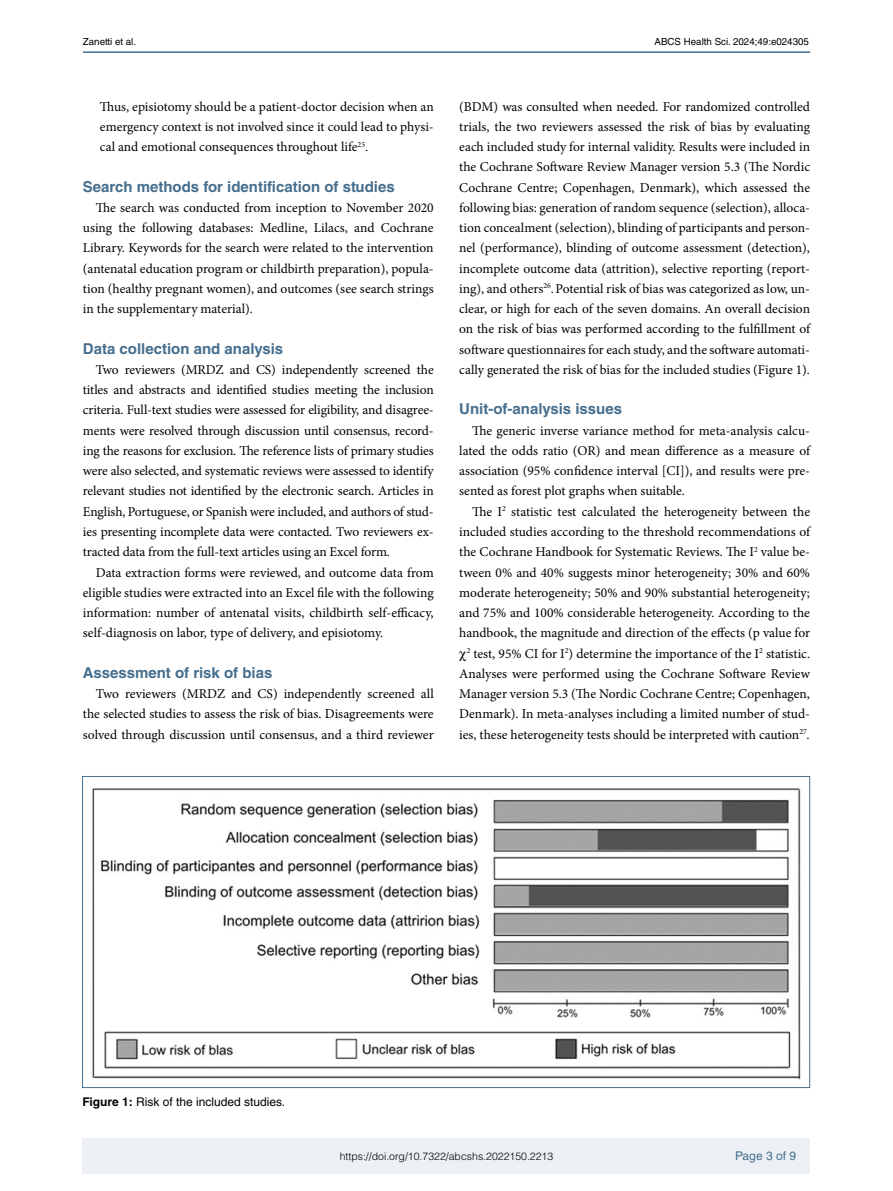
<style>
.page{position:relative;width:893px;height:1191px;background:#fff}
.page>*{position:absolute;margin:0;border:0;box-sizing:border-box;transform-origin:0 0}
.t1{font:700 15px "Helvetica LT Std";color:#466e8d}
.t2{font:13.5px/20.2px "Minion Pro";color:#000;text-align:justify}
.t3{font:12px "Helvetica LT Std";color:#000}
.t4{font:12px "Helvetica LT Std";color:#466e8d}
.t5{font:300 10.5px "Helvetica LT Std";color:#000}
.t6{font:9.75px "Helvetica LT Std";color:#000}
.s1{font-style:italic}
.s2{font-weight:700}
</style>
<div class="page">
<hr style="left:83px;top:51px;width:727px;height:2px;background:#466e8d">
<div style="left:83px;top:1138px;width:727px;height:35px;background:#ecf0f4"></div>
<img style="left:92px;top:788px;width:709px;height:292px">
<p class="t6" style="left:83px;top:36px;width:55px">Zanetti et al.</p>
<p class="t6" style="left:655px;top:36px;width:156px">ABCS Health Sci. 2024;49:e024305</p>
<p class="t2" style="left:100px;top:96px;width:335px">Thus, episiotomy should be a patient-doctor decision when an emergency context is not involved since it could lead to physi&shy;cal and emotional consequences throughout life<sup>25</sup>.</p>
<p class="t1" style="left:83px;top:177px;width:313px">Search methods for identification of studies</p>
<p class="t2" style="left:83px;top:197px;width:352px;text-indent:13px">The search was conducted from inception to November 2020 using the following databases: Medline, Lilacs, and Cochrane Library. Keywords for the search were related to the intervention (antenatal education program or childbirth preparation), popula&shy;tion (healthy pregnant women), and outcomes (see search strings in the supplementary material).</p>
<p class="t1" style="left:83px;top:339px;width:202px">Data collection and analysis</p>
<p class="t2" style="left:83px;top:359px;width:352px;text-indent:13px">Two reviewers (MRDZ and CS) independently screened the titles and abstracts and identified studies meeting the inclusion criteria. Full-text studies were assessed for eligibility, and disagree&shy;ments were resolved through discussion until consensus, record&shy;ing the reasons for exclusion. The reference lists of primary studies were also selected, and systematic reviews were assessed to identify relevant studies not identified by the electronic search. Articles in English, Portuguese, or Spanish were included, and authors of stud&shy;ies presenting incomplete data were contacted. Two reviewers ex&shy;tracted data from the full-text articles using an Excel form.</p>
<p class="t2" style="left:83px;top:562px;width:352px;text-indent:13px">Data extraction forms were reviewed, and outcome data from eligible studies were extracted into an Excel file with the following information: number of antenatal visits, childbirth self-efficacy, self-diagnosis on labor, type of delivery, and episiotomy.</p>
<p class="t1" style="left:83px;top:663px;width:191px">Assessment of risk of bias</p>
<p class="t2" style="left:83px;top:683px;width:352px;text-indent:13px">Two reviewers (MRDZ and CS) independently screened all the selected studies to assess the risk of bias. Disagreements were solved through discussion until consensus, and a third reviewer</p>
<p class="t2" style="left:459px;top:96px;width:352px">(BDM) was consulted when needed. For randomized controlled trials, the two reviewers assessed the risk of bias by evaluating each included study for internal validity. Results were included in the Cochrane Software Review Manager version 5.3 (The Nordic Cochrane Centre; Copenhagen, Denmark), which assessed the following bias: generation of random sequence (selection), alloca&shy;tion concealment (selection), blinding of participants and person&shy;nel (performance), blinding of outcome assessment (detection), incomplete outcome data (attrition), selective reporting (report&shy;ing), and others<sup>26</sup>.Potential risk of bias was categorized as low, un&shy;clear, or high for each of the seven domains. An overall decision on the risk of bias was performed according to the fulfillment of software questionnaires for each study, and the software automati&shy;cally generated the risk of bias for the included studies (Figure 1).</p>
<p class="t1" style="left:459px;top:400px;width:164px">Unit-of-analysis issues</p>
<p class="t2" style="left:459px;top:420px;width:352px;text-indent:13px">The generic inverse variance method for meta-analysis calcu&shy;lated the odds ratio (OR) and mean difference as a measure of association (95% confidence interval [CI]), and results were pre&shy;sented as forest plot graphs when suitable.</p>
<p class="t2" style="left:459px;top:501px;width:352px;text-align:right">The I<sup>2</sup> statistic test calculated the heterogeneity between the included studies according to the threshold recommendations of the Cochrane Handbook for Systematic Reviews. The I<sup>2</sup> value be&shy;tween 0% and 40% suggests minor heterogeneity; 30% and 60% moderate heterogeneity; 50% and 90% substantial heterogeneity; and 75% and 100% considerable heterogeneity. According to the handbook, the magnitude and direction of the effects (p value for <sup>2</sup> test, 95% CI for I<sup>2</sup>) determine the importance of the I<sup>2</sup> statistic.<br>Analyses were performed using the Cochrane Software Review Manager version 5.3 (The Nordic Cochrane Centre; Copenhagen, Denmark). In meta-analyses including a limited number of stud&shy;ies, these heterogeneity tests should be interpreted with caution<sup>27</sup><span class="s1">.</span></p>
<p class="t3" style="left:83px;top:1095px;width:204px"><span class="s2">Figure 1:</span> Risk of the included studies.</p>
<p class="t5" style="left:340px;top:1149px;width:215px">https://doi.org/10.7322/abcshs.2022150.2213</p>
<p class="t4" style="left:735px;top:1148px;width:62px">Page 3 of 9</p>
</div>
